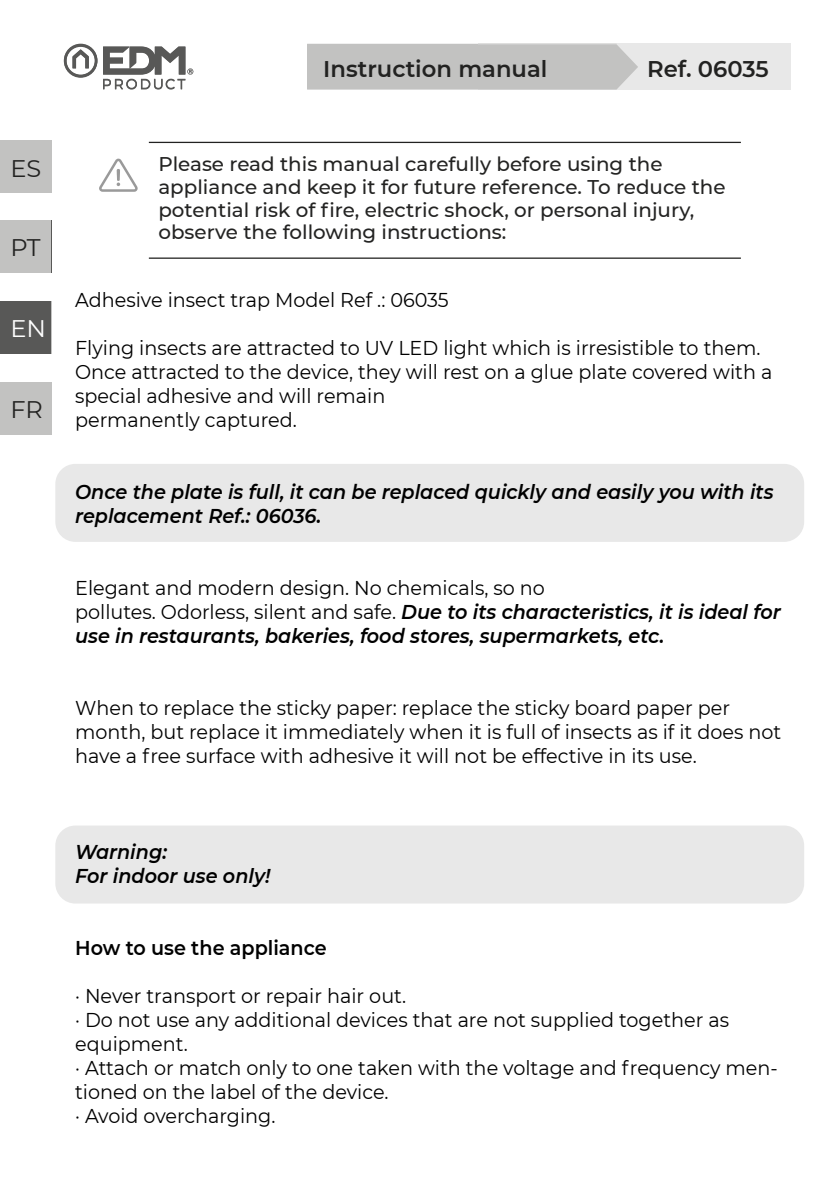
<style>
.page{position:relative;width:840px;height:1191px;background:#fff}
.page>*{position:absolute;margin:0;border:0;box-sizing:border-box;transform-origin:0 0}
.t1{font:24px "Montserrat";color:#222221}
.t2{font:24px "Montserrat";color:#fff}
.t3{font:600 22.6px "Montserrat";color:#222221}
.t4{font:20px/24px "Montserrat";color:#000;scale:.96 1}
.t5{font:italic 600 20px/24px "Montserrat";color:#000;scale:.96 1}
.t6{font:600 20px "Montserrat";color:#000;scale:.96 1}
.t7{font:500 19.8px/22.6px "Montserrat";color:#232322}
.s1{font-weight:400;font-style:normal}
</style>
<div class="page">
<div style="left:0;top:140px;width:52px;height:53px;background:#c2c2c1"></div>
<svg style="left:0;top:220px;width:52px;height:53px"></svg>
<div style="left:55px;top:464px;width:748px;height:78px;background:#e8e8e8;border-radius:20px"></div>
<div style="left:55px;top:825px;width:748px;height:78px;background:#e8e8e8;border-radius:20px"></div>
<svg style="left:99px;top:159px;width:39px;height:33px"></svg>
<hr style="left:149px;top:142px;width:591px;height:1px;background:#222221">
<hr style="left:149px;top:257px;width:591px;height:2px;background:#222221">
<svg style="left:64px;top:44px;width:129px;height:46px"></svg>
<div style="left:477px;top:44px;width:312px;height:46px;background:#e8e8e8"></div>
<div style="left:307px;top:44px;width:330px;height:46px;background:#c2c2c1"></div>
<div style="left:0;top:221px;width:51px;height:52px;background:#c2c2c1"></div>
<div style="left:0;top:301px;width:51px;height:53px;background:#585857"></div>
<div style="left:0;top:382px;width:51px;height:53px;background:#c2c2c1"></div>
<p class="t1" style="left:10px;top:152px;width:32px">ES</p>
<p class="t1" style="left:10px;top:231px;width:32px">PT</p>
<p class="t2" style="left:10px;top:312px;width:37px">EN</p>
<p class="t1" style="left:10px;top:393px;width:34px">FR</p>
<p class="t3" style="left:323px;top:52px;width:252px">Man al de instruções</p>
<p class="t3" style="left:323px;top:53px;width:225px">Instruction manual</p>
<p class="t3" style="left:647px;top:53px;width:123px">Ref. 06035</p>
<p class="t7" style="left:158px;top:152px;width:568px">Please read this manual carefully before using the appliance and keep it for future reference. To reduce the potential risk of fire, electric shock, or personal injury, observe the following instructions:</p>
<p class="t4" style="left:75px;top:287px;width:390px">Adhesive insect trap Model Ref .: 06035</p>
<p class="t4" style="left:75px;top:335px;width:727px">Flying insects are attracted to UV LED light which is irresistible to them.<br>Once attracted to the device, they will rest on a glue plate covered with a special adhesive and will remain<br>permanently captured.</p>
<p class="t5" style="left:75px;top:478px;width:728px">Once the plate is full, it can be replaced quickly and easily you with its replacement Ref.: 06036.</p>
<p class="t5" style="left:75px;top:574px;width:736px"><span class="s1">Elegant and modern design. No chemicals, so no<br>pollutes. Odorless, silent and safe.</span> Due to its characteristics, it is ideal for use in restaurants, bakeries, food stores, supermarkets, etc.</p>
<p class="t4" style="left:75px;top:695px;width:736px">When to replace the sticky paper: replace the sticky board paper per month, but replace it immediately when it is full of insects as if it does not have a free surface with adhesive it will not be effective in its use.</p>
<p class="t5" style="left:75px;top:838px;width:205px">Warning:<br>For indoor use only!</p>
<p class="t6" style="left:75px;top:933px;width:263px">How to use the appliance</p>
<p class="t4" style="left:75px;top:983px;width:733px">· Never transport or repair hair out.<br>· Do not use any additional devices that are not supplied together as equipment.<br>· Attach or match only to one taken with the voltage and frequency men&shy;tioned on the label of the device.<br>· Avoid overcharging.</p>
</div>
